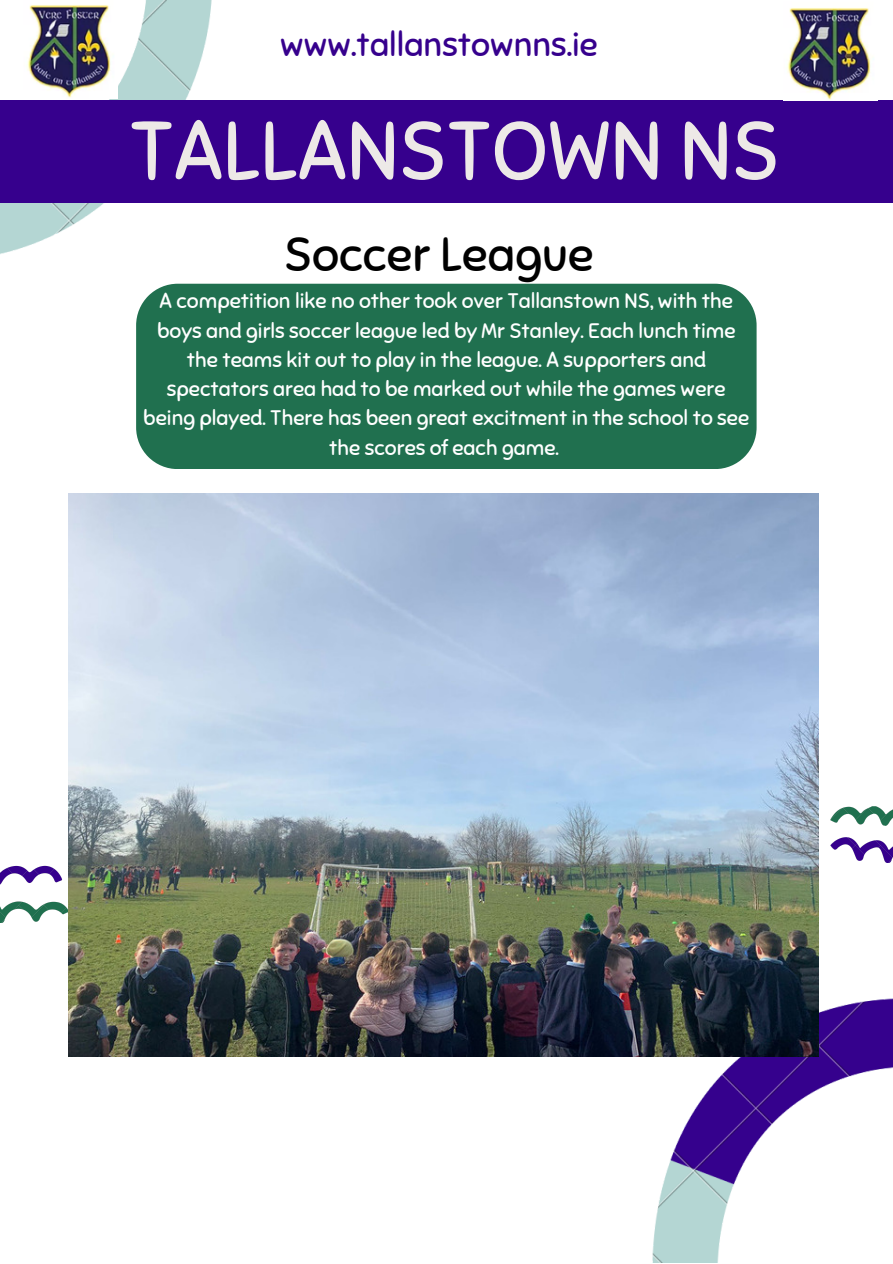
<style>
.page{position:relative;width:893px;height:1264px;background:#fff}
.page>*{position:absolute;margin:0;border:0;box-sizing:border-box;transform-origin:0 0}
.t1{font:82.2px "Sniglet";color:#ede9e7}
.t2{font:48px "Sniglet";color:#000}
.t3{font:33.6px "Sniglet";color:#36008d}
.t4{font:21px/29.2px "Sniglet";color:#fff;text-align:center}
</style>
<div class="page">
<img style="left:0;top:0;width:236px;height:284px">
<div style="left:0;top:100px;width:892px;height:102px;background:#36008d"></div>
<img style="left:830px;top:806px;width:62px;height:56px">
<img style="left:0;top:865px;width:68px;height:57px">
<img style="left:652px;top:983px;width:240px;height:279px">
<img style="left:23px;top:0;width:95px;height:98px">
<img style="left:787px;top:8px;width:84px;height:92px">
<div style="left:136px;top:284px;width:620px;height:185px;background:#20704f"></div>
<img style="left:68px;top:494px;width:750px;height:562px">
<p class="t3" style="left:280px;top:24px;width:319px">www.tallanstownns.ie</p>
<p class="t1" style="left:129px;top:101px;width:652px">TALLANSTOWN NS</p>
<p class="t2" style="left:284px;top:225px;width:311px">Soccer League</p>
<p class="t4" style="left:143px;top:287px;width:607px">A competition like no other took over Tallanstown NS, with the boys and girls soccer league led by Mr Stanley. Each lunch time the teams kit out to play in the league. A supporters and spectators area had to be marked out while the games were being played. There has been great excitment in the school to see the scores of each game.</p>
</div>
